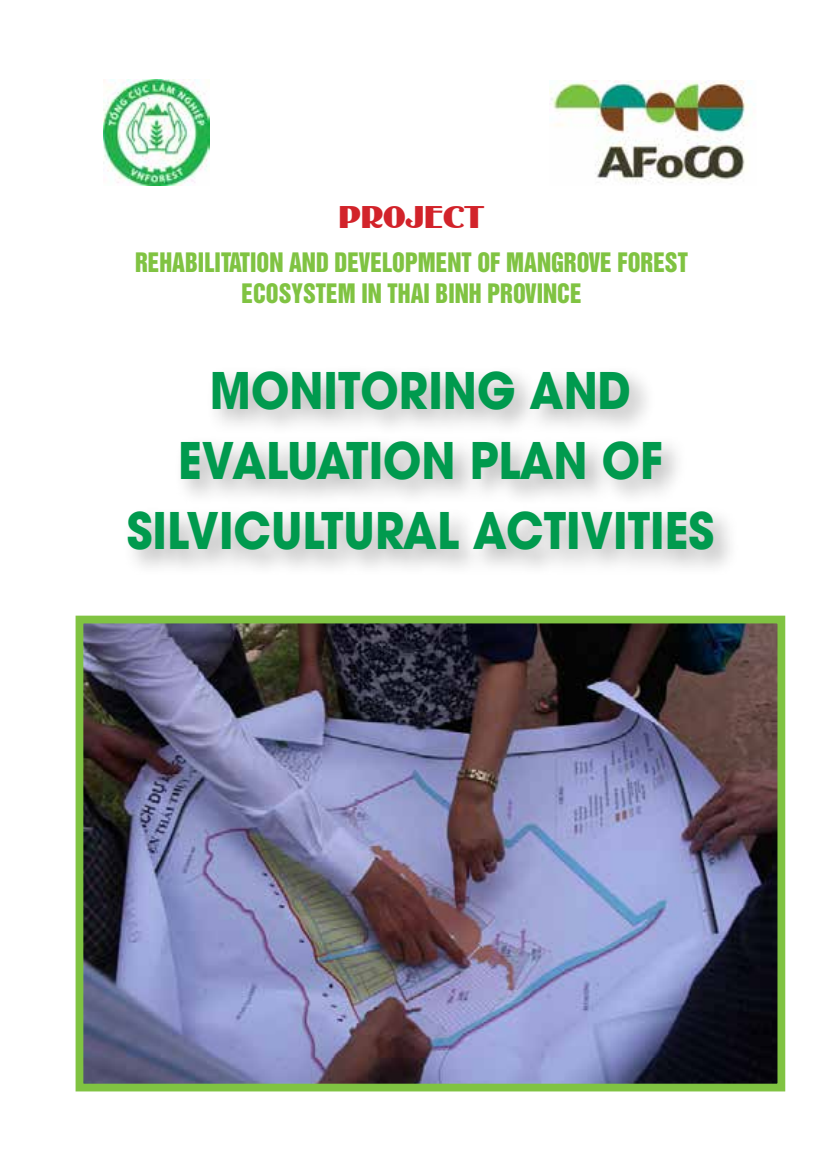
<style>
.page{position:relative;width:823px;height:1163px;background:#fff}
.page>*{position:absolute;margin:0;border:0;box-sizing:border-box;transform-origin:0 0}
.t1{font:700 50px/70px "UTM Avo";color:#009a4e;text-align:center;scale:.9 1}
.t2{font:32.6px "UVN Binh Duong";color:#d2232a}
.t3{font:24.6px/31.4px "UTM Helvet Ins";color:#80c342;text-align:center;scale:.94 1}
</style>
<div class="page">
<div style="left:121px;top:364px;width:619px;height:213px;background:#000;opacity:.3"></div>
<img style="left:103px;top:79px;width:106px;height:106px">
<img style="left:549px;top:81px;width:206px;height:103px">
<img style="left:84px;top:624px;width:691px;height:458px">
<div style="left:75px;top:615px;width:709px;height:476px;border:8px solid #80c342"></div>
<h2 class="t2" style="left:338px;top:195px;width:148px">PROJECT</h2>
<p class="t3" style="left:135px;top:244px;width:589px">REHABILITATION AND DEVELOPMENT OF MANGROVE FOREST<br>ECOSYSTEM IN THAI BINH PROVINCE</p>
<h1 class="t1" style="left:127px;top:350px;width:654px">MONITORING AND<br>EVALUATION PLAN OF<br>SILVICULTURAL ACTIVITIES</h1>
</div>
